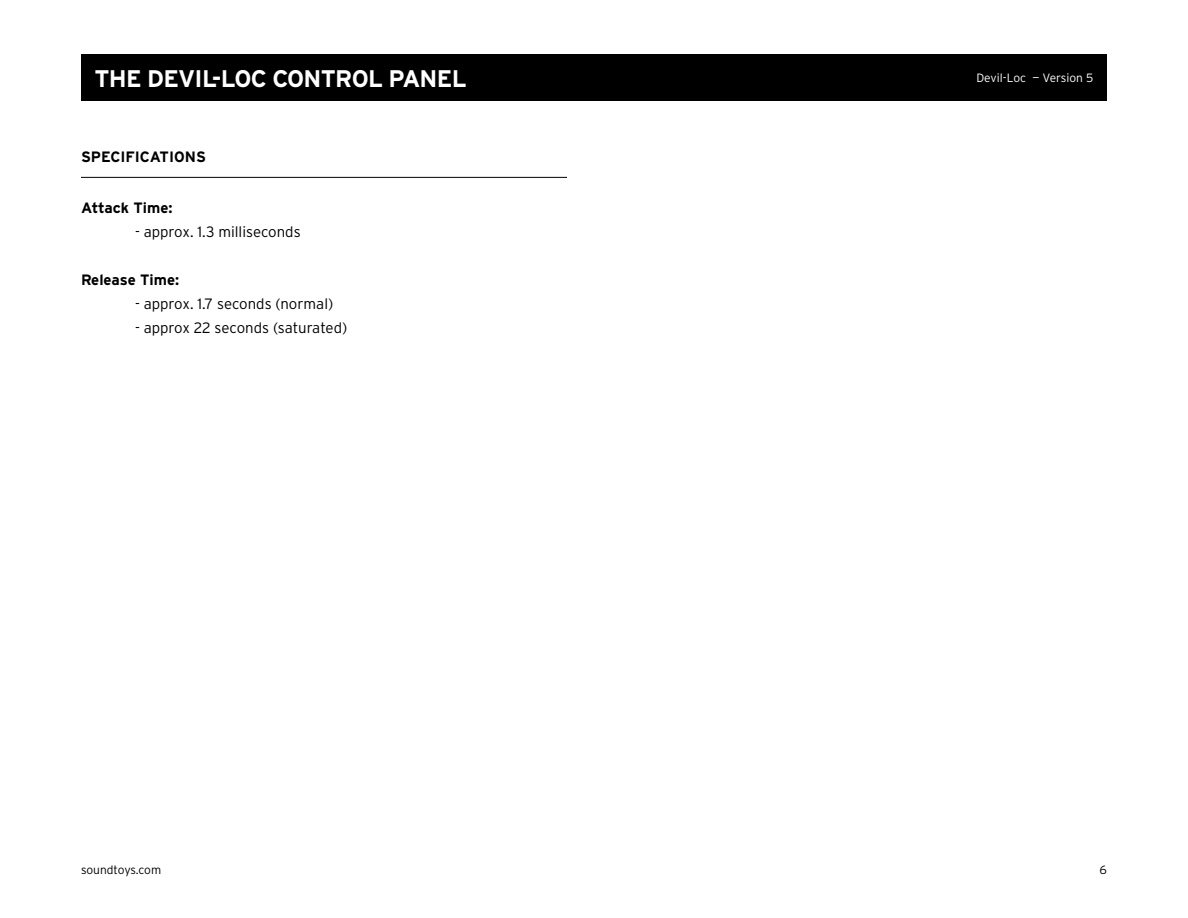
<style>
.page{position:relative;width:1188px;height:918px;background:#fff}
.page>*{position:absolute;margin:0;border:0;box-sizing:border-box;transform-origin:0 0}
.t1{font:700 24px "Interstate";letter-spacing:-.03em;color:#fff}
.t2{font:300 15px "Interstate";color:#000}
.t3{font:700 15px "Interstate";color:#000}
.t4{font:300 12px "Interstate";color:#fff}
.t5{font:300 12px "Interstate";letter-spacing:-.005em;color:#000}
</style>
<div class="page">
<div style="left:81px;top:54px;width:1026px;height:47px;background:#000"></div>
<hr style="left:81px;top:177px;width:486px;height:1px;background:#000">
<p class="t1" style="left:94px;top:65px;width:374px">THE DEVIL-LOC CONTROL PANEL</p>
<p class="t4" style="left:976px;top:71px;width:119px">Devil-Loc — Version 5</p>
<p class="t3" style="left:81px;top:149px;width:127px">SPECIFICATIONS</p>
<p class="t3" style="left:81px;top:199px;width:93px">Attack Time:</p>
<p class="t2" style="left:135px;top:223px;width:167px">- approx. 1.3 milliseconds</p>
<p class="t3" style="left:81px;top:271px;width:100px">Release Time:</p>
<p class="t2" style="left:135px;top:295px;width:200px">- approx. 1.7 seconds (normal)</p>
<p class="t2" style="left:135px;top:319px;width:214px">- approx 22 seconds (saturated)</p>
<p class="t5" style="left:81px;top:863px;width:82px">soundtoys.com</p>
<p class="t5" style="left:1100px;top:863px;width:9px">6</p>
</div>
